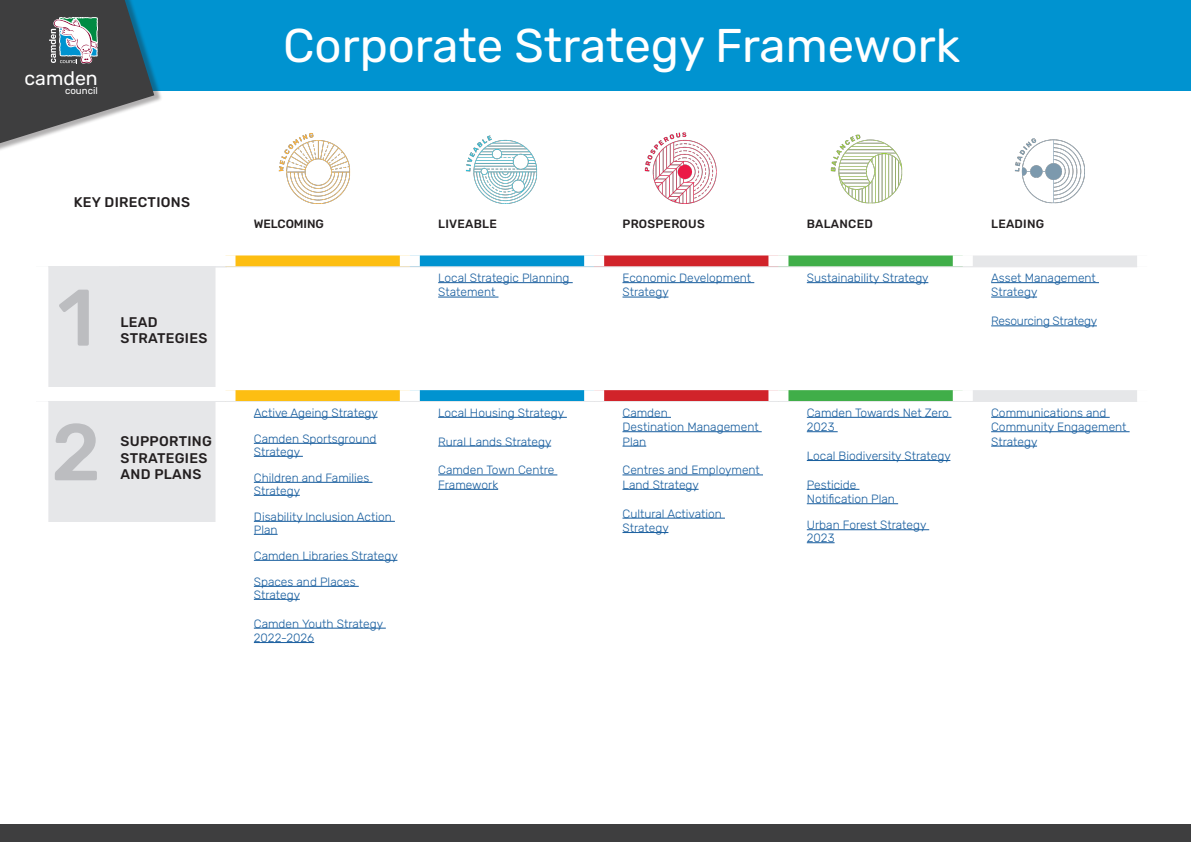
<style>
.page{position:relative;width:1191px;height:842px;background:#fff}
.page>*{position:absolute;margin:0;border:0;box-sizing:border-box;transform-origin:0 0}
.t1{font:500 80px "Rubik";color:#bcbdc0}
.t2{font:47.2px "Rubik";color:#fff}
.t3{font:19.5px "Rubik";color:#fff}
.t4{font:500 14px/16.8px "Rubik";letter-spacing:.02em;color:#231f20}
.t5{font:300 12px/14.4px "Rubik";color:#175d9e}
.t6{font:500 12px "Rubik";letter-spacing:.02em;color:#231f20}
.t7{font:300 12px "Rubik";letter-spacing:-.02em;color:#175d9e}
.t8{font:500 12px "Rubik";letter-spacing:-.01em;color:#231f20}
.t9{font:9.7px "Rubik";color:#fff}
</style>
<div class="page">
<div style="left:36px;top:267px;width:191px;height:120px;background:#e6e7e9"></div>
<div style="left:36px;top:401px;width:191px;height:120px;background:#e6e7e9"></div>
<div style="left:0;top:0;width:1191px;height:90px;background:#0093d0"></div>
<svg style="left:235px;top:255px;width:902px;height:146px"></svg>
<svg style="left:253px;top:416px;width:877px;height:228px"></svg>
<div style="left:400px;top:255px;width:20px;height:11px;background:#fff"></div>
<div style="left:584px;top:255px;width:20px;height:11px;background:#fff"></div>
<div style="left:768px;top:255px;width:20px;height:11px;background:#fff"></div>
<div style="left:952px;top:255px;width:20px;height:11px;background:#fff"></div>
<div style="left:28px;top:267px;width:20px;height:123px;background:#fff"></div>
<div style="left:215px;top:267px;width:20px;height:123px;background:#fff"></div>
<div style="left:400px;top:267px;width:20px;height:123px;background:#fff"></div>
<div style="left:584px;top:267px;width:20px;height:123px;background:#fff"></div>
<div style="left:768px;top:267px;width:20px;height:123px;background:#fff"></div>
<div style="left:952px;top:267px;width:20px;height:123px;background:#fff"></div>
<div style="left:400px;top:390px;width:20px;height:11px;background:#fff"></div>
<div style="left:584px;top:390px;width:20px;height:11px;background:#fff"></div>
<div style="left:768px;top:390px;width:20px;height:11px;background:#fff"></div>
<div style="left:952px;top:390px;width:20px;height:11px;background:#fff"></div>
<div style="left:28px;top:401px;width:20px;height:420px;background:#fff"></div>
<div style="left:215px;top:402px;width:20px;height:419px;background:#fff"></div>
<div style="left:400px;top:402px;width:20px;height:419px;background:#fff"></div>
<div style="left:584px;top:402px;width:20px;height:419px;background:#fff"></div>
<div style="left:768px;top:402px;width:20px;height:419px;background:#fff"></div>
<div style="left:952px;top:402px;width:20px;height:419px;background:#fff"></div>
<hr style="left:48px;top:266px;width:61px;height:1px;background:#e6e7e9">
<hr style="left:109px;top:266px;width:116px;height:1px;background:#e6e7e9">
<hr style="left:225px;top:266px;width:185px;height:1px;background:#e6e7e9">
<hr style="left:410px;top:266px;width:184px;height:1px;background:#e6e7e9">
<hr style="left:594px;top:266px;width:184px;height:1px;background:#e6e7e9">
<hr style="left:778px;top:266px;width:184px;height:1px;background:#e6e7e9">
<hr style="left:962px;top:266px;width:175px;height:1px;background:#e6e7e9">
<hr style="left:225px;top:401px;width:185px;height:1px;background:#e6e7e9">
<hr style="left:410px;top:401px;width:184px;height:1px;background:#e6e7e9">
<hr style="left:594px;top:401px;width:184px;height:1px;background:#e6e7e9">
<hr style="left:778px;top:401px;width:184px;height:1px;background:#e6e7e9">
<hr style="left:962px;top:401px;width:175px;height:1px;background:#e6e7e9">
<hr style="left:438px;top:282px;width:135px;height:1px;background:#175d9e">
<hr style="left:438px;top:297px;width:60px;height:1px;background:#175d9e">
<hr style="left:622px;top:282px;width:132px;height:1px;background:#175d9e">
<hr style="left:622px;top:297px;width:46px;height:1px;background:#175d9e">
<hr style="left:807px;top:282px;width:121px;height:1px;background:#175d9e">
<hr style="left:991px;top:282px;width:108px;height:1px;background:#175d9e">
<hr style="left:991px;top:297px;width:46px;height:1px;background:#175d9e">
<hr style="left:991px;top:326px;width:105px;height:1px;background:#175d9e">
<hr style="left:254px;top:417px;width:123px;height:1px;background:#175d9e">
<hr style="left:254px;top:443px;width:122px;height:1px;background:#175d9e">
<hr style="left:254px;top:456px;width:49px;height:1px;background:#175d9e">
<hr style="left:254px;top:482px;width:118px;height:1px;background:#175d9e">
<hr style="left:254px;top:495px;width:46px;height:1px;background:#175d9e">
<hr style="left:254px;top:521px;width:141px;height:1px;background:#175d9e">
<svg style="left:254px;top:534px;width:24px;height:1px"></svg>
<hr style="left:254px;top:560px;width:143px;height:1px;background:#175d9e">
<hr style="left:254px;top:586px;width:105px;height:1px;background:#175d9e">
<hr style="left:254px;top:599px;width:46px;height:1px;background:#175d9e">
<hr style="left:254px;top:628px;width:132px;height:1px;background:#175d9e">
<hr style="left:254px;top:642px;width:60px;height:1px;background:#175d9e">
<hr style="left:438px;top:417px;width:129px;height:1px;background:#175d9e">
<hr style="left:438px;top:446px;width:113px;height:1px;background:#175d9e">
<hr style="left:438px;top:475px;width:119px;height:1px;background:#175d9e">
<hr style="left:438px;top:489px;width:60px;height:1px;background:#175d9e">
<hr style="left:622px;top:417px;width:49px;height:1px;background:#175d9e">
<hr style="left:622px;top:431px;width:139px;height:1px;background:#175d9e">
<svg style="left:622px;top:446px;width:24px;height:1px"></svg>
<hr style="left:622px;top:475px;width:141px;height:1px;background:#175d9e">
<hr style="left:622px;top:489px;width:76px;height:1px;background:#175d9e">
<hr style="left:622px;top:518px;width:103px;height:1px;background:#175d9e">
<hr style="left:622px;top:532px;width:46px;height:1px;background:#175d9e">
<hr style="left:807px;top:417px;width:144px;height:1px;background:#175d9e">
<hr style="left:807px;top:431px;width:30px;height:1px;background:#175d9e">
<hr style="left:807px;top:460px;width:143px;height:1px;background:#175d9e">
<hr style="left:807px;top:489px;width:52px;height:1px;background:#175d9e">
<hr style="left:807px;top:503px;width:91px;height:1px;background:#175d9e">
<hr style="left:807px;top:529px;width:122px;height:1px;background:#175d9e">
<svg style="left:807px;top:542px;width:27px;height:1px"></svg>
<hr style="left:991px;top:417px;width:118px;height:1px;background:#175d9e">
<hr style="left:991px;top:431px;width:138px;height:1px;background:#175d9e">
<hr style="left:991px;top:446px;width:46px;height:1px;background:#175d9e">
<div style="left:0;top:825px;width:1191px;height:17px;background:#3e3e3f"></div>
<div style="left:0;top:0;width:163px;height:157px;background:#231f20;opacity:.35"></div>
<svg style="left:0;top:0;width:154px;height:143px"></svg>
<img style="left:278px;top:133px;width:73px;height:71px">
<img style="left:465px;top:135px;width:73px;height:69px">
<img style="left:644px;top:132px;width:73px;height:72px">
<img style="left:830px;top:134px;width:73px;height:70px">
<img style="left:1014px;top:138px;width:71px;height:66px">
<p class="t3" style="left:25px;top:67px;width:75px">camden</p>
<p class="t9" style="left:65px;top:86px;width:34px">council</p>
<p class="t4" style="left:74px;top:194px;width:118px">KEY DIRECTIONS</p>
<p class="t1" style="left:57px;top:273px;width:39px">1</p>
<p class="t4" style="left:121px;top:314px;width:88px">LEAD<br>STRATEGIES</p>
<p class="t1" style="left:51px;top:408px;width:51px">2</p>
<p class="t4" style="left:121px;top:433px;width:93px">SUPPORTING<br>STRATEGIES<br>AND PLANS</p>
<p class="t2" style="left:283px;top:19px;width:678px">Corporate Strategy Framework</p>
<p class="t8" style="left:254px;top:218px;width:71px">WELCOMING</p>
<p class="t6" style="left:438px;top:218px;width:60px">LIVEABLE</p>
<p class="t6" style="left:622px;top:218px;width:84px">PROSPEROUS</p>
<p class="t6" style="left:807px;top:218px;width:67px">BALANCED</p>
<p class="t6" style="left:991px;top:218px;width:55px">LEADING</p>
<p class="t5" style="left:254px;top:406px;width:125px">Active Ageing Strategy</p>
<p class="t5" style="left:254px;top:432px;width:124px">Camden Sportsground</p>
<p class="t5" style="left:254px;top:445px;width:48px">Strategy</p>
<p class="t5" style="left:254px;top:471px;width:117px;line-height:13px">Children and Families<br>Strategy</p>
<p class="t5" style="left:254px;top:510px;width:139px;line-height:13px">Disability Inclusion Action<br>Plan</p>
<p class="t5" style="left:254px;top:549px;width:145px">Camden Libraries Strategy</p>
<p class="t5" style="left:254px;top:575px;width:103px;line-height:13px">Spaces and Places<br>Strategy</p>
<p class="t5" style="left:254px;top:616px;width:131px">Camden Youth Strategy<br>2022-2026</p>
<p class="t5" style="left:438px;top:271px;width:133px">Local Strategic Planning<br>Statement</p>
<p class="t5" style="left:622px;top:271px;width:130px">Economic Development<br>Strategy</p>
<p class="t5" style="left:807px;top:271px;width:123px">Sustainability Strategy</p>
<p class="t5" style="left:991px;top:271px;width:106px">Asset Management<br>Strategy</p>
<p class="t7" style="left:991px;top:314px;width:107px">Resourcing Strategy</p>
<p class="t5" style="left:438px;top:406px;width:127px">Local Housing Strategy</p>
<p class="t5" style="left:438px;top:434px;width:115px">Rural Lands Strategy</p>
<p class="t5" style="left:438px;top:463px;width:118px">Camden Town Centre<br>Framework</p>
<p class="t5" style="left:622px;top:406px;width:138px">Camden<br>Destination Management<br>Plan</p>
<p class="t5" style="left:622px;top:463px;width:139px">Centres and Employment<br>Land Strategy</p>
<p class="t5" style="left:622px;top:506px;width:101px">Cultural Activation<br>Strategy</p>
<p class="t5" style="left:807px;top:406px;width:143px">Camden Towards Net Zero<br>2023</p>
<p class="t5" style="left:807px;top:449px;width:145px">Local Biodiversity Strategy</p>
<p class="t5" style="left:807px;top:478px;width:90px">Pesticide<br>Notification Plan</p>
<p class="t5" style="left:807px;top:519px;width:121px;line-height:13px">Urban Forest Strategy<br>2023</p>
<p class="t5" style="left:991px;top:406px;width:137px">Communications and<br>Community Engagement<br>Strategy</p>
</div>
